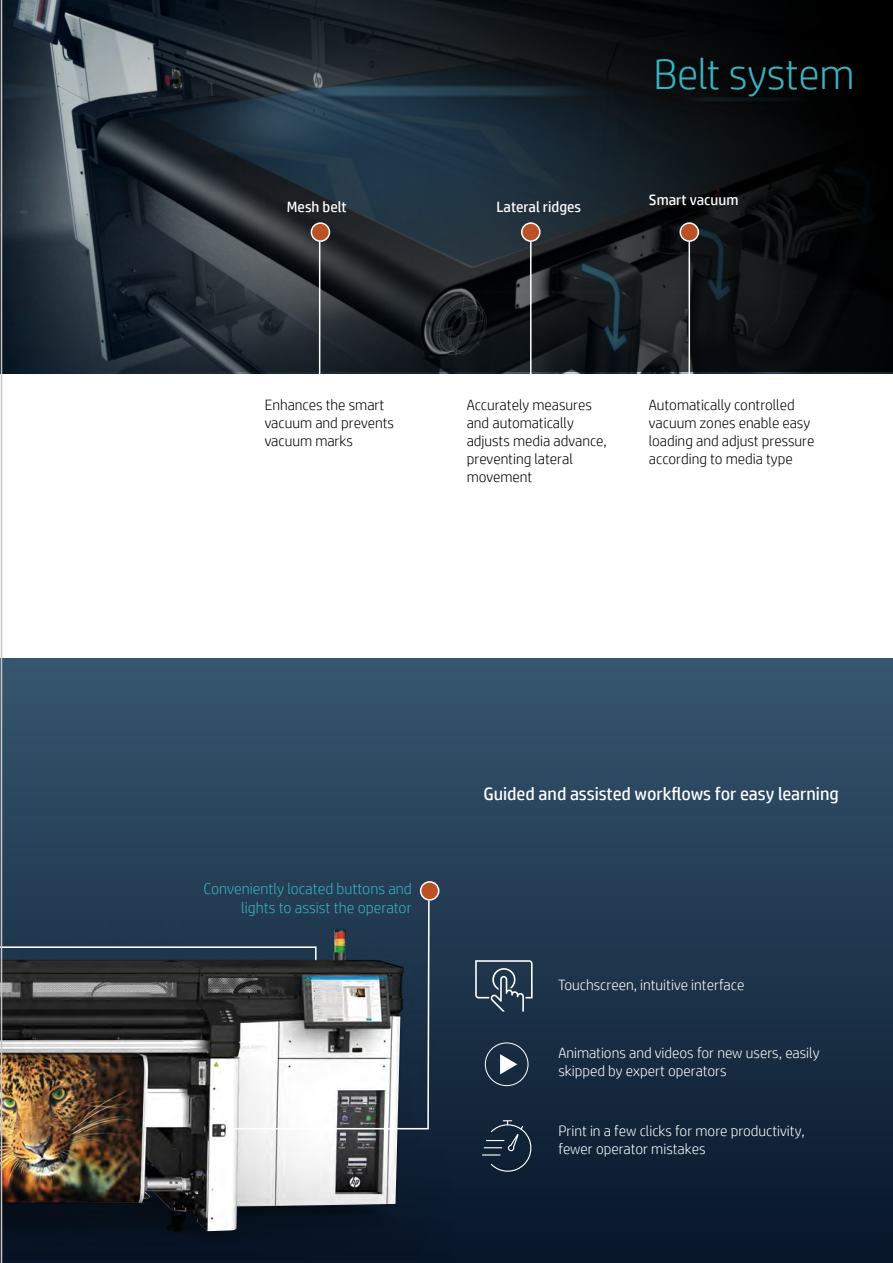
<style>
.page{position:relative;width:893px;height:1263px;background:#fff}
.page>*{position:absolute;margin:0;border:0;box-sizing:border-box;transform-origin:0 0}
.t1{font:300 43.5px "HP Simplified";letter-spacing:-.01em;color:#39b2c0}
.t2{font:18px "HP Simplified";color:#fff}
.t3{font:300 15.6px/18.8px "HP Simplified";color:#39b2c0;text-align:right}
.t4{font:300 15px/18px "HP Simplified";color:#000}
.t5{font:300 15px/18px "HP Simplified";color:#fff}
.t6{font:15px "HP Simplified";color:#fff}
</style>
<div class="page">
<div style="left:0;top:658px;width:893px;height:605px;background:linear-gradient(to bottom,#365670,#071529)"></div>
<div style="left:0;top:799px;width:317px;height:70px;background:#29435b"></div>
<svg style="left:2px;top:0;width:891px;height:372px;background:#1b242a"></svg>
<hr style="left:319px;top:242px;width:1px;height:139px;background:#fff">
<hr style="left:530px;top:242px;width:1px;height:139px;background:#fff">
<hr style="left:689px;top:242px;width:1px;height:139px;background:#fff">
<div style="left:311px;top:223px;width:18px;height:18px;background:#bb5127;border-radius:50%"></div>
<div style="left:311px;top:222px;width:19px;height:20px;border:2px solid #fff;border-radius:50%"></div>
<div style="left:522px;top:223px;width:18px;height:18px;background:#bb5127;border-radius:50%"></div>
<div style="left:521px;top:222px;width:20px;height:20px;border:2px solid #fff;border-radius:50%"></div>
<div style="left:680px;top:223px;width:18px;height:18px;background:#bb5127;border-radius:50%"></div>
<div style="left:679px;top:222px;width:20px;height:20px;border:2px solid #fff;border-radius:50%"></div>
<img style="left:0;top:869px;width:466px;height:391px">
<div style="left:421px;top:882px;width:18px;height:18px;background:#bb5127;border-radius:50%"></div>
<div style="left:420px;top:881px;width:19px;height:20px;border:2px solid #fff;border-radius:50%"></div>
<svg style="left:226px;top:899px;width:204px;height:231px"></svg>
<svg style="left:485px;top:1042px;width:43px;height:44px;background:#3c4d5f"></svg>
<svg style="left:482px;top:1120px;width:49px;height:52px;background:#273749"></svg>
<hr style="left:1px;top:0;width:1px;height:1263px;background:#c8c8c8">
<svg style="left:475px;top:960px;width:58px;height:51px;background:#435568"></svg>
<p class="t6" style="left:287px;top:198px;width:61px">Mesh belt</p>
<p class="t6" style="left:496px;top:198px;width:86px">Lateral ridges</p>
<h1 class="t1" style="left:653px;top:50px;width:202px">Belt system</h1>
<p class="t6" style="left:649px;top:191px;width:91px">Smart vacuum</p>
<p class="t4" style="left:265px;top:396px;width:131px">Enhances the smart vacuum and prevents vacuum marks</p>
<p class="t4" style="left:467px;top:396px;width:142px">Accurately measures and automatically adjusts media advance, preventing lateral movement</p>
<p class="t4" style="left:649px;top:396px;width:167px">Automatically controlled vacuum zones enable easy loading and adjust pressure according to media type</p>
<p class="t3" style="left:204px;top:879px;width:210px">Conveniently located buttons and lights to assist the operator</p>
<p class="t2" style="left:483px;top:783px;width:357px">Guided and assisted workflows for easy learning</p>
<p class="t5" style="left:558px;top:976px;width:188px">Touchscreen, intuitive interface</p>
<p class="t5" style="left:558px;top:1044px;width:263px">Animations and videos for new users, easily skipped by expert operators</p>
<p class="t5" style="left:558px;top:1121px;width:248px">Print in a few clicks for more productivity, fewer operator mistakes</p>
</div>
